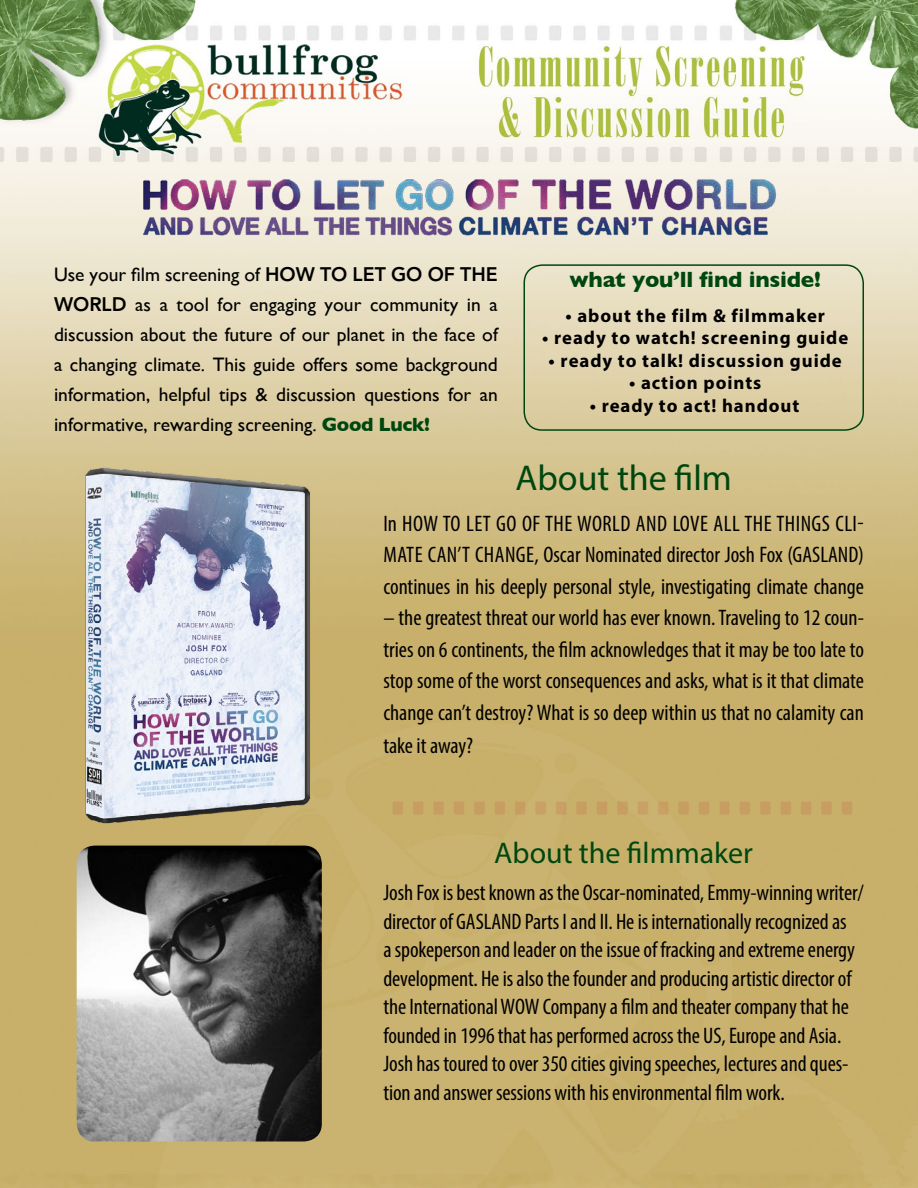
<style>
.page{position:relative;width:918px;height:1188px;background:#fff}
.page>*{position:absolute;margin:0;border:0;box-sizing:border-box;transform-origin:0 0}
.t1{font:36px "Myriad Pro";color:#00470f}
.t2{font:30px "Myriad Pro";color:#00470f}
.t3{font:condensed 22.5px/28.5px "Myriad Pro";letter-spacing:-.005em;color:#000;text-align:justify}
.t4{font:700 22.5px "Gill Sans";letter-spacing:-.01em;color:#00470f}
.t5{font:19.5px/30px "Gill Sans";color:#000;text-align:justify}
.t6{font:700 18.75px "Myriad Pro";letter-spacing:.05em;color:#000}
.s1{font-family:"Avenir LT Std";font-weight:800}
.s2{font-weight:700;color:#00470f}
</style>
<div class="page">
<img style="left:0;top:0;width:918px;height:1188px">
<img style="left:135px;top:176px;width:648px;height:63px">
<div style="left:524px;top:264px;width:340px;height:167px;border:2px solid #00470f;border-radius:18px"></div>
<img style="left:77px;top:463px;width:246px;height:366px">
<img style="left:77px;top:846px;width:245px;height:296px">
<img style="left:383px;top:798px;width:481px;height:21px">
<p class="t5" style="left:54px;top:259px;width:445px">Use your film screening of <span class="s1">HOW TO LET GO OF THE WORLD</span> as a tool for engaging your community in a discussion about the future of our planet in the face of a changing climate. This guide offers some background information, helpful tips &amp; discussion questions for an informative, rewarding screening. <span class="s2">Good Luck!</span></p>
<p class="t4" style="left:570px;top:262px;width:253px">what you’ll find inside!</p>
<p class="t6" style="left:565px;top:303px;width:261px">• about the film &amp; filmmaker</p>
<p class="t6" style="left:542px;top:326px;width:308px">• ready to watch! screening guide</p>
<p class="t6" style="left:549px;top:348px;width:295px">• ready to talk! discussion guide</p>
<p class="t6" style="left:629px;top:371px;width:134px">• action points</p>
<p class="t6" style="left:590px;top:393px;width:211px">• ready to act! handout</p>
<h1 class="t1" style="left:515px;top:456px;width:218px">About the film</h1>
<p class="t3" style="left:383px;top:507px;width:482px;line-height:31.5px">In HOW TO LET GO OF THE WORLD AND LOVE ALL THE THINGS CLI-MATE CAN’T CHANGE, Oscar Nominated director Josh Fox (GASLAND) continues in his deeply personal style, investigating climate change</p>
<p class="t3" style="left:383px;top:602px;width:482px;line-height:32px">– the greatest threat our world has ever known. Traveling to 12 coun&shy;tries on 6 continents, the film acknowledges that it may be too late to stop some of the worst consequences and asks, what is it that climate change can’t destroy? What is so deep within us that no calamity can take it away?</p>
<h2 class="t2" style="left:494px;top:834px;width:260px">About the filmmaker</h2>
<p class="t3" style="left:383px;top:878px;width:482px;text-align:left">Josh Fox is best known as the Oscar-nominated, Emmy-winning writer/ director of GASLAND Parts I and II. He is internationally recognized as<br>a spokeperson and leader on the issue of fracking and extreme energy development. He is also the founder and producing artistic director of the International WOW Company a film and theater company that he founded in 1996 that has performed across the US, Europe and Asia.<br>Josh has toured to over 350 cities giving speeches, lectures and ques&shy;tion and answer sessions with his environmental film work.</p>
</div>
